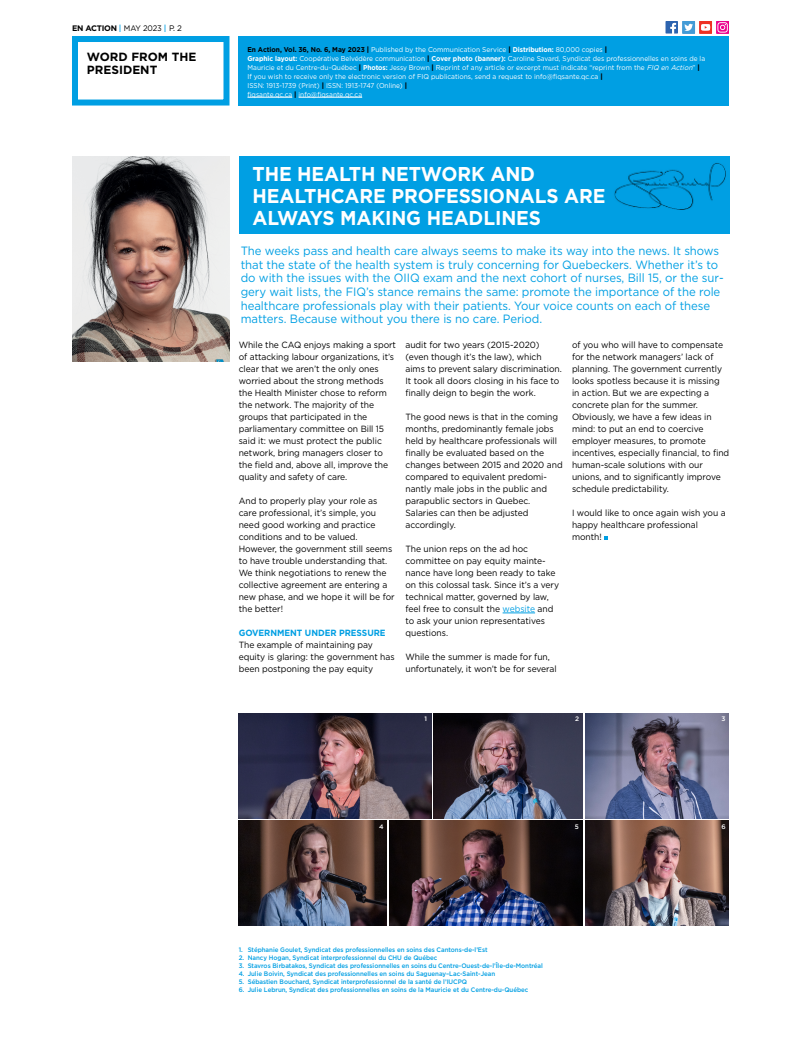
<style>
.page{position:relative;width:801px;height:1044px;background:#fff}
.page>*{position:absolute;margin:0;border:0;box-sizing:border-box;transform-origin:0 0}
.t1{font:700 20px/22px "Gotham";letter-spacing:-.005em;color:#fff;scale:.95 1}
.t2{font:12px/13.6px "Gotham";letter-spacing:-.005em;color:#009fe3;scale:.95 1}
.t3{font:700 11.9px/13.6px "Gotham";color:#000}
.t4{font:9px/12px "Gotham";letter-spacing:-.005em;color:#000;scale:.95 1}
.t5{font:700 9px "Gotham";letter-spacing:-.005em;color:#009fe3;scale:.95 1}
.t6{font:8px "Gotham";letter-spacing:-.015em;color:#000;scale:.95 1}
.t7{font:7px/9px "Gotham";color:#fff;scale:.95 1}
.t8{font:500 6.5px "Gotham";letter-spacing:-.005em;color:#009fe3;scale:.95 1}
.t9{font:500 6.5px "Gotham";color:#fff}
.s1{font-weight:700}
.s2{font-weight:500;color:#009fe3}
.s3{font-weight:700;color:#000}
.s4{font-weight:900;color:#000}
.s5{font-style:italic}
.s6{color:#009fe3}
</style>
<div class="page">
<div style="left:72px;top:36px;width:158px;height:70px;border:6px solid #009fe3"></div>
<div style="left:239px;top:156px;width:491px;height:78px;background:#009fe3"></div>
<img style="left:614px;top:163px;width:112px;height:47px">
<img style="left:72px;top:156px;width:158px;height:206px">
<hr style="left:503px;top:613px;width:32px;height:1px;background:#009fe3">
<svg style="left:604px;top:536px;width:4px;height:4px"></svg>
<div style="left:682px;top:21px;width:13px;height:13px;background:#439bd6"></div>
<svg style="left:684px;top:24px;width:9px;height:7px"></svg>
<svg style="left:665px;top:21px;width:13px;height:13px"></svg>
<div style="left:699px;top:21px;width:13px;height:13px;background:#ee3124"></div>
<svg style="left:701px;top:24px;width:9px;height:7px"></svg>
<svg style="left:716px;top:21px;width:13px;height:13px"></svg>
<svg style="left:717px;top:22px;width:11px;height:11px"></svg>
<img style="left:238px;top:713px;width:193px;height:105px">
<img style="left:238px;top:821px;width:149px;height:105px">
<img style="left:434px;top:713px;width:148px;height:105px">
<img style="left:585px;top:821px;width:144px;height:105px">
<img style="left:585px;top:713px;width:144px;height:105px">
<img style="left:390px;top:821px;width:192px;height:105px">
<div style="left:238px;top:36px;width:491px;height:70px;background:#009fe3"></div>
<hr style="left:248px;top:97px;width:44px;height:1px;background:#fff">
<hr style="left:299px;top:97px;width:63px;height:1px;background:#fff">
<p class="t6" style="left:72px;top:23px;width:117px"><span class="s1">EN ACTION</span> <span class="s2">|</span> MAY 2023 <span class="s2">|</span> P. 2</p>
<h3 class="t3" style="left:87px;top:49px;width:111px">WORD FROM THE<br>PRESIDENT</h3>
<p class="t7" style="left:248px;top:44px;width:483px"><span class="s3">En Action, Vol. 36, No. 6, May 2023</span> <span class="s4">|</span> Published by the Communication Service <span class="s4">|</span> <span class="s1">Distribution:</span> 80,000 copies <span class="s4">|<br></span><span class="s1">Graphic layout:</span> Coopérative Belvédère communication <span class="s4">|</span> <span class="s1">Cover photo (banner):</span> Caroline Savard, Syndicat des professionnelles en soins de la Mauricie et du Centre-du-Québec <span class="s4">|</span> <span class="s1">Photos:</span> Jessy Brown <span class="s4">|</span> Reprint of any article or excerpt must indicate “reprint from the <span class="s5">FIQ en Action</span>” <span class="s4">| </span>If you wish to receive only the electronic version of FIQ publications, send a request to info@fiqsante.qc.ca <span class="s4">|<br></span>ISSN: 1913-1739 (Print) <span class="s4">|</span> ISSN: 1913-1747 (Online) <span class="s4">|<br></span>fiqsante.qc.ca <span class="s4">|</span> info@fiqsante.qc.ca</p>
<h1 class="t1" style="left:252px;top:163px;width:373px">THE HEALTH NETWORK AND<br>HEALTHCARE PROFESSIONALS ARE<br>ALWAYS MAKING HEADLINES</h1>
<p class="t2" style="left:241px;top:244px;width:510px">The weeks pass and health care always seems to make its way into the news. It shows that the state of the health system is truly concerning for Quebeckers. Whether it’s to do with the issues with the OIIQ exam and the next cohort of nurses, Bill 15, or the sur&shy;gery wait lists, the FIQ’s stance remains the same: promote the importance of the role healthcare professionals play with their patients. Your voice counts on each of these matters. Because without you there is no care. Period.</p>
<p class="t4" style="left:239px;top:339px;width:167px">While the CAQ enjoys making a sport of attacking labour organizations, it’s clear that we aren’t the only ones worried about the strong methods the Health Minister chose to reform the network. The majority of the groups that participated in the parliamentary committee on Bill 15 said it: we must protect the public network, bring managers closer to the field and, above all, improve the quality and safety of care.</p>
<p class="t4" style="left:239px;top:495px;width:166px">And to properly play your role as care professional, it’s simple, you need good working and practice conditions and to be valued.<br>However, the government still seems to have trouble understanding that.<br>We think negotiations to renew the collective agreement are entering a new phase, and we hope it will be for the better!</p>
<p class="t5" style="left:239px;top:627px;width:156px">GOVERNMENT UNDER PRESSURE</p>
<p class="t4" style="left:239px;top:639px;width:166px">The example of maintaining pay equity is glaring: the government has been postponing the pay equity</p>
<p class="t4" style="left:572px;top:339px;width:167px">of you who will have to compensate for the network managers’ lack of planning. The government currently looks spotless because it is missing in action. But we are expecting a concrete plan for the summer.<br>Obviously, we have a few ideas in mind: to put an end to coercive employer measures, to promote incentives, especially financial, to find human-scale solutions with our unions, and to significantly improve schedule predictability.</p>
<p class="t4" style="left:572px;top:507px;width:163px">I would like to once again wish you a happy healthcare professional month!</p>
<p class="t4" style="left:406px;top:339px;width:166px">audit for two years (2015-2020) (even though it’s the law), which aims to prevent salary discrimination.<br>It took all doors closing in his face to finally deign to begin the work.</p>
<p class="t4" style="left:406px;top:411px;width:167px">The good news is that in the coming months, predominantly female jobs held by healthcare professionals will finally be evaluated based on the changes between 2015 and 2020 and compared to equivalent predomi&shy;nantly male jobs in the public and parapublic sectors in Quebec.<br>Salaries can then be adjusted accordingly.</p>
<p class="t4" style="left:406px;top:543px;width:163px">The union reps on the ad hoc committee on pay equity mainte&shy;nance have long been ready to take on this colossal task. Since it’s a very technical matter, governed by law, feel free to consult the <span class="s6">website</span> and to ask your union representatives questions.</p>
<p class="t4" style="left:406px;top:651px;width:161px">While the summer is made for fun, unfortunately, it won’t be for several</p>
<p class="t9" style="left:379px;top:822px;width:6px">4</p>
<p class="t9" style="left:425px;top:715px;width:4px">1</p>
<p class="t9" style="left:575px;top:715px;width:5px">2</p>
<p class="t9" style="left:722px;top:715px;width:6px">3</p>
<p class="t9" style="left:575px;top:822px;width:6px">5</p>
<p class="t9" style="left:721px;top:822px;width:6px">6</p>
<p class="t8" style="left:239px;top:945px;width:263px">1. Stéphanie Goulet, Syndicat des professionnelles en soins des Cantons-de-l’Est</p>
<p class="t8" style="left:239px;top:953px;width:211px">2. Nancy Hogan, Syndicat interprofessionnel du CHU de Québec</p>
<p class="t8" style="left:239px;top:961px;width:322px">3. Stavros Birbatakos, Syndicat des professionnelles en soins du Centre-Ouest-de-l’Île-de-Montréal</p>
<p class="t8" style="left:239px;top:969px;width:271px">4. Julie Boivin, Syndicat des professionnelles en soins du Saguenay–Lac-Saint-Jean</p>
<p class="t8" style="left:239px;top:977px;width:242px">5. Sébastien Bouchard, Syndicat interprofessionnel de la santé de l’IUCPQ</p>
<p class="t8" style="left:239px;top:985px;width:306px">6. Julie Lebrun, Syndicat des professionnelles en soins de la Mauricie et du Centre-du-Québec</p>
</div>
